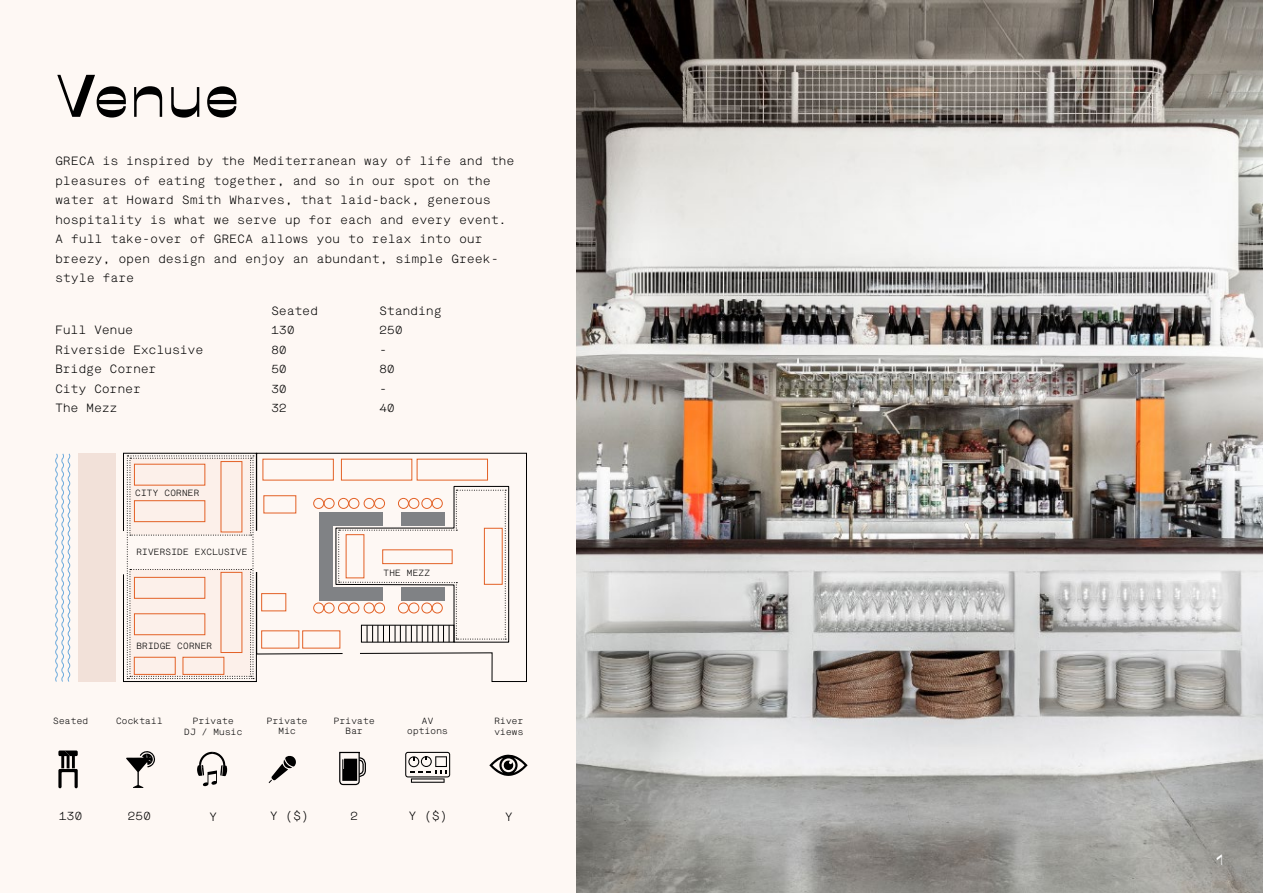
<style>
.page{position:relative;width:1263px;height:893px;background:#fef8f4}
.page>*{position:absolute;margin:0;border:0;box-sizing:border-box;transform-origin:0 0}
.t1{font:700 60px "Opposit";letter-spacing:-.005em;color:#000}
.t2{font:700 15px "Opposit";color:#fff}
.t3{font:300 12px/19.5px "Maison Mono";letter-spacing:.04em;color:#000}
.t4{font:300 9px/10.5px "Maison Mono";letter-spacing:.03em;color:#000;text-align:center}
</style>
<div class="page">
<svg style="left:58px;top:750px;width:20px;height:38px"></svg>
<svg style="left:489px;top:754px;width:39px;height:22px"></svg>
<svg style="left:126px;top:751px;width:29px;height:37px"></svg>
<svg style="left:339px;top:751px;width:27px;height:35px"></svg>
<svg style="left:197px;top:752px;width:30px;height:34px"></svg>
<svg style="left:269px;top:756px;width:27px;height:27px"></svg>
<svg style="left:405px;top:752px;width:45px;height:25px"></svg>
<svg style="left:411px;top:778px;width:34px;height:5px"></svg>
<hr style="left:412px;top:779px;width:32px;height:3px;background:#000">
<img style="left:576px;top:0;width:687px;height:893px">
<svg style="left:256px;top:452px;width:271px;height:230px"></svg>
<svg style="left:55px;top:453px;width:16px;height:229px"></svg>
<div style="left:78px;top:453px;width:37px;height:229px;background:#f2e1d9"></div>
<svg style="left:123px;top:456px;width:386px;height:226px"></svg>
<h1 class="t1" style="left:57px;top:61px;width:184px">Venue</h1>
<p class="t3" style="left:55px;top:151px;width:460px">GRECA is inspired by the Mediterranean way of life and the pleasures of eating together, and so in our spot on the water at Howard Smith Wharves, that laid-back, generous hospitality is what we serve up for each and every event.<br>A full take-over of GRECA allows you to relax into our breezy, open design and enjoy an abundant, simple Greek&shy;style fare</p>
<p class="t3" style="left:271px;top:301px;width:48px">Seated</p>
<p class="t3" style="left:379px;top:301px;width:64px">Standing</p>
<p class="t3" style="left:55px;top:320px;width:79px">Full Venue</p>
<p class="t3" style="left:271px;top:320px;width:25px">130</p>
<p class="t3" style="left:379px;top:320px;width:25px">250</p>
<p class="t3" style="left:55px;top:340px;width:149px">Riverside Exclusive</p>
<p class="t3" style="left:271px;top:340px;width:17px">80</p>
<p class="t3" style="left:379px;top:340px;width:9px">-</p>
<p class="t3" style="left:55px;top:359px;width:103px">Bridge Corner</p>
<p class="t3" style="left:271px;top:359px;width:17px">50</p>
<p class="t3" style="left:379px;top:359px;width:17px">80</p>
<p class="t3" style="left:55px;top:379px;width:87px">City Corner</p>
<p class="t3" style="left:271px;top:379px;width:17px">30</p>
<p class="t3" style="left:379px;top:379px;width:9px">-</p>
<p class="t3" style="left:55px;top:398px;width:64px">The Mezz</p>
<p class="t3" style="left:271px;top:398px;width:17px">32</p>
<p class="t3" style="left:379px;top:398px;width:17px">40</p>
<p class="t4" style="left:135px;top:488px;width:66px">CITY CORNER</p>
<p class="t4" style="left:53px;top:715px;width:36px">Seated</p>
<p class="t4" style="left:136px;top:546px;width:112px">RIVERSIDE EXCLUSIVE</p>
<p class="t4" style="left:136px;top:641px;width:77px">BRIDGE CORNER</p>
<p class="t4" style="left:116px;top:715px;width:48px">Cocktail</p>
<p class="t4" style="left:184px;top:716px;width:60px">Private<br>DJ / Music</p>
<p class="t4" style="left:267px;top:715px;width:42px">Private<br>Mic</p>
<p class="t4" style="left:383px;top:568px;width:48px">THE MEZZ</p>
<p class="t4" style="left:334px;top:715px;width:42px">Private<br>Bar</p>
<p class="t4" style="left:407px;top:715px;width:42px">AV options</p>
<p class="t3" style="left:59px;top:806px;width:25px">130</p>
<p class="t3" style="left:128px;top:806px;width:25px">250</p>
<p class="t3" style="left:210px;top:807px;width:9px">Y</p>
<p class="t3" style="left:270px;top:806px;width:40px">Y ($)</p>
<p class="t3" style="left:350px;top:806px;width:9px">2</p>
<p class="t3" style="left:409px;top:806px;width:40px">Y ($)</p>
<p class="t4" style="left:494px;top:716px;width:30px;text-align:left">River views</p>
<p class="t3" style="left:505px;top:807px;width:9px">Y</p>
<p class="t2" style="left:1216px;top:851px;width:9px">1</p>
</div>
